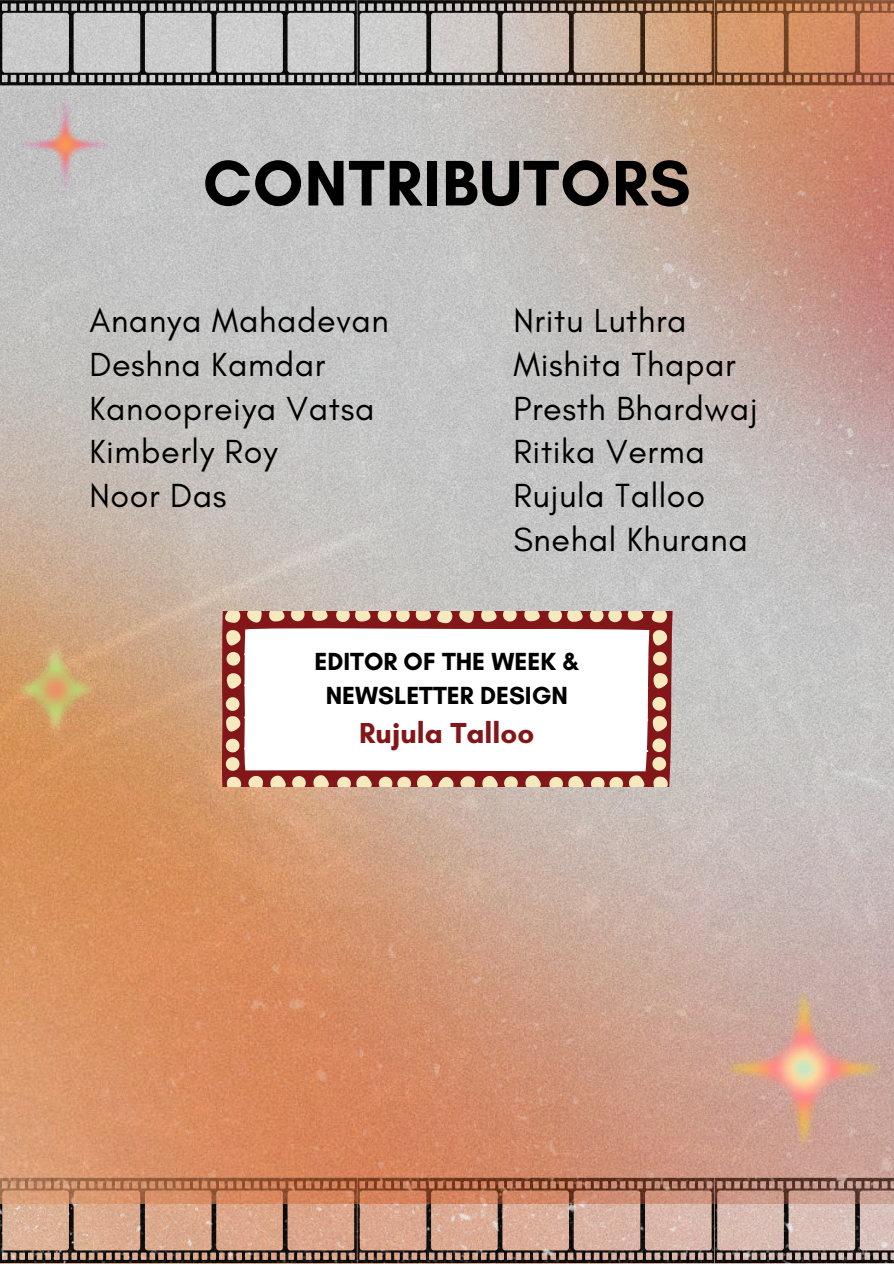
<style>
.page{position:relative;width:894px;height:1264px;background:#fff}
.page>*{position:absolute;margin:0;border:0;box-sizing:border-box;transform-origin:0 0}
.t1{font:700 65.55px "Glacial Indifference";letter-spacing:.02em;color:#000}
.t2{font:34.05px/43.8px "Glacial Indifference";letter-spacing:.02em;color:#000}
.t3{font:700 29.4px "Glacial Indifference";color:#831619}
.t4{font:700 25.2px/34.3px "Glacial Indifference";color:#000;text-align:center}
</style>
<div class="page">
<img style="left:0;top:1203px;width:893px;height:60px">
<img style="left:0;top:0;width:893px;height:1203px">
<img style="left:10px;top:631px;width:91px;height:115px">
<img style="left:721px;top:985px;width:165px;height:166px">
<img style="left:12px;top:91px;width:106px;height:106px">
<svg style="left:221px;top:611px;width:451px;height:175px;background:#882022"></svg>
<svg style="left:243px;top:627px;width:406px;height:111px"></svg>
<svg style="left:224px;top:611px;width:16px;height:12px"></svg>
<svg style="left:226px;top:629px;width:14px;height:17px"></svg>
<svg style="left:651px;top:611px;width:16px;height:12px"></svg>
<svg style="left:652px;top:629px;width:15px;height:17px"></svg>
<svg style="left:246px;top:611px;width:16px;height:12px"></svg>
<svg style="left:269px;top:611px;width:16px;height:11px"></svg>
<svg style="left:312px;top:611px;width:16px;height:10px"></svg>
<svg style="left:336px;top:611px;width:35px;height:11px"></svg>
<svg style="left:291px;top:611px;width:13px;height:10px"></svg>
<svg style="left:377px;top:611px;width:32px;height:11px"></svg>
<svg style="left:415px;top:611px;width:37px;height:12px"></svg>
<svg style="left:458px;top:611px;width:16px;height:12px"></svg>
<svg style="left:480px;top:611px;width:17px;height:11px"></svg>
<svg style="left:524px;top:611px;width:16px;height:10px"></svg>
<svg style="left:627px;top:611px;width:16px;height:10px"></svg>
<svg style="left:548px;top:611px;width:35px;height:11px"></svg>
<svg style="left:503px;top:611px;width:13px;height:10px"></svg>
<svg style="left:589px;top:611px;width:32px;height:11px"></svg>
<svg style="left:226px;top:652px;width:440px;height:13px"></svg>
<svg style="left:226px;top:672px;width:441px;height:17px"></svg>
<svg style="left:226px;top:697px;width:441px;height:35px"></svg>
<svg style="left:226px;top:738px;width:441px;height:48px"></svg>
<h1 class="t1" style="left:203px;top:143px;width:489px">CONTRIBUTORS</h1>
<p class="t2" style="left:89px;top:298px;width:301px">Ananya Mahadevan<br>Deshna Kamdar<br>Kanoopreiya Vatsa<br>Kimberly Roy<br>Noor Das</p>
<p class="t2" style="left:513px;top:298px;width:246px">Nritu Luthra<br>Mishita Thapar<br>Presth Bhardwaj<br>Ritika Verma<br>Rujula Talloo<br>Snehal Khurana</p>
<p class="t4" style="left:314px;top:643px;width:266px">EDITOR OF THE WEEK &amp;<br>NEWSLETTER DESIGN</p>
<p class="t3" style="left:359px;top:714px;width:176px">Rujula Talloo</p>
</div>
